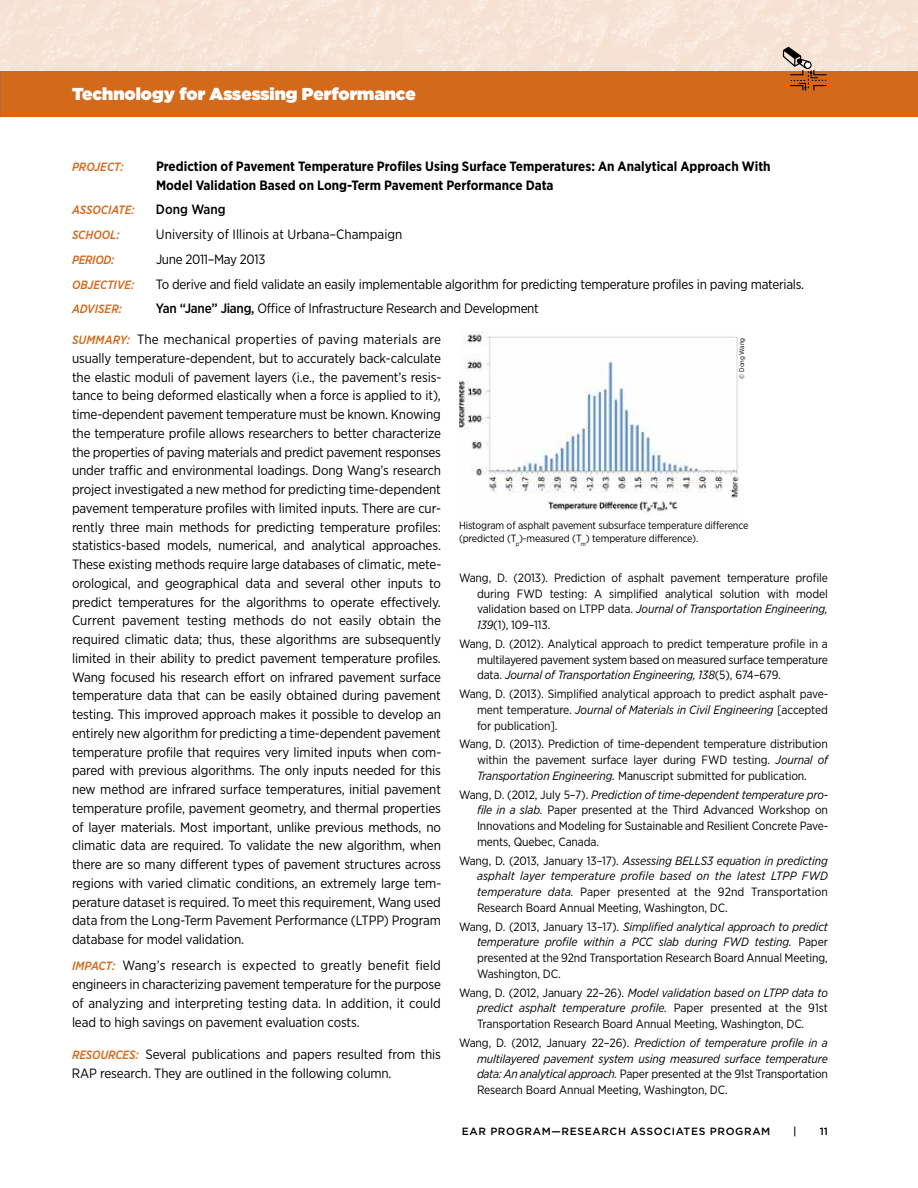
<style>
.page{position:relative;width:918px;height:1188px;background:#fff}
.page>*{position:absolute;margin:0;border:0;box-sizing:border-box;transform-origin:0 0}
.t1{font:900 17.25px "Gotham";color:#fff}
.t2{font:13.5px/18.8px "Gotham Narrow";letter-spacing:-.02em;color:#000;text-align:justify}
.t3{font:700 13.5px/18.8px "Gotham Narrow";color:#000}
.t4{font:13.5px "Gotham Narrow";color:#000}
.t5{font:500 13.5px "Gotham Narrow";color:#000}
.t6{font:12px/15.8px "Gotham Narrow";letter-spacing:-.01em;color:#000;text-align:justify}
.t7{font:italic 12px/15.8px "Gotham Narrow";letter-spacing:-.01em;color:#000;text-align:justify}
.t8{font:italic 500 12px "Gotham Narrow";color:#d3691b}
.t9{font:10.5px/12.8px "Gotham Narrow";letter-spacing:-.015em;color:#000}
.t10{font:500 10.5px "Gotham";letter-spacing:.06em;color:#000}
.t11{font:500 10.5px "Gotham";color:#000}
.t12{font:6.75px "Gotham Narrow";letter-spacing:-.005em;color:#000}
.s1{font-weight:500}
.s2{font-weight:500;font-style:italic;font-size:12px;color:#d3691b}
.s3{font-style:italic}
.s4{font-style:normal}
</style>
<div class="page">
<img style="left:0;top:0;width:918px;height:72px">
<div style="left:0;top:72px;width:918px;height:45px;background:#d3691b"></div>
<svg style="left:783px;top:47px;width:43px;height:44px"></svg>
<img style="left:459px;top:332px;width:280px;height:181px">
<p class="t1" style="left:72px;top:82px;width:345px">Technology for Assessing Performance</p>
<p class="t8" style="left:72px;top:159px;width:53px">PROJECT:</p>
<p class="t3" style="left:156px;top:157px;width:616px">Prediction of Pavement Temperature Profiles Using Surface Temperatures: An Analytical Approach With<br>Model Validation Based on Long-Term Pavement Performance Data</p>
<p class="t8" style="left:72px;top:203px;width:64px">ASSOCIATE:</p>
<p class="t5" style="left:156px;top:202px;width:71px">Dong Wang</p>
<p class="t8" style="left:72px;top:228px;width:49px">SCHOOL:</p>
<p class="t4" style="left:156px;top:226px;width:248px">University of Illinois at Urbana–Champaign</p>
<p class="t8" style="left:72px;top:252px;width:44px">PERIOD:</p>
<p class="t2" style="left:156px;top:250px;width:111px">June 2011–May 2013</p>
<p class="t8" style="left:72px;top:277px;width:64px">OBJECTIVE:</p>
<p class="t2" style="left:156px;top:275px;width:650px">To derive and field validate an easily implementable algorithm for predicting temperature profiles in paving materials.</p>
<p class="t8" style="left:72px;top:302px;width:52px">ADVISER:</p>
<p class="t2" style="left:156px;top:299px;width:384px"><span class="s1">Yan “Jane” Jiang,</span> Office of Infrastructure Research and Development</p>
<p class="t2" style="left:72px;top:330px;width:371px"><span class="s2">SUMMARY:</span> The mechanical properties of paving materials are usually temperature-dependent, but to accurately back-calculate the elastic moduli of pavement layers (i.e., the pavement’s resis&shy;tance to being deformed elastically when a force is applied to it), time-dependent pavement temperature must be known. Knowing the temperature profile allows researchers to better characterize the properties of paving materials and predict pavement responses under traffic and environmental loadings. Dong Wang’s research project investigated a new method for predicting time-dependent pavement temperature profiles with limited inputs. There are cur&shy;rently three main methods for predicting temperature profiles: statistics-based models, numerical, and analytical approaches.<br>These existing methods require large databases of climatic, mete&shy;orological, and geographical data and several other inputs to predict temperatures for the algorithms to operate effectively.<br>Current pavement testing methods do not easily obtain the required climatic data; thus, these algorithms are subsequently limited in their ability to predict pavement temperature profiles.<br>Wang focused his research effort on infrared pavement surface temperature data that can be easily obtained during pavement testing. This improved approach makes it possible to develop an entirely new algorithm for predicting a time-dependent pavement temperature profile that requires very limited inputs when com&shy;pared with previous algorithms. The only inputs needed for this new method are infrared surface temperatures, initial pavement temperature profile, pavement geometry, and thermal properties of layer materials. Most important, unlike previous methods, no climatic data are required. To validate the new algorithm, when there are so many different types of pavement structures across regions with varied climatic conditions, an extremely large tem&shy;perature dataset is required. To meet this requirement, Wang used data from the Long-Term Pavement Performance (LTPP) Program database for model validation.</p>
<p class="t8" style="left:72px;top:959px;width:13px">IMPACT</p>
<p class="t12" style="left:738px;top:379px;width:42px;rotate:-90deg">© Dong Wang</p>
<p class="t9" style="left:459px;top:519px;width:291px">Histogram of asphalt pavement subsurface temperature difference (predicted (T<sub>p</sub>)-measured (T<sub>m</sub>) temperature difference).</p>
<p class="t6" style="left:477px;top:570px;width:353px;text-indent:-18px">Wang, D. (2013). Prediction of asphalt pavement temperature profile during FWD testing: A simplified analytical solution with model validation based on LTPP data. <span class="s3">Journal of Transportation Engineering, 139</span>(1), 109–113.</p>
<p class="t6" style="left:477px;top:636px;width:353px;text-indent:-18px">Wang, D. (2012). Analytical approach to predict temperature profile in a multilayered pavement system based on measured surface temperature data. <span class="s3">Journal of Transportation Engineering, 138</span>(5), 674–679.</p>
<p class="t6" style="left:477px;top:686px;width:353px;text-indent:-18px">Wang, D. (2013). Simplified analytical approach to predict asphalt pave&shy;ment temperature. <span class="s3">Journal of Materials in Civil Engineering</span> [accepted for publication].</p>
<p class="t6" style="left:477px;top:736px;width:353px;text-indent:-18px">Wang, D. (2013). Prediction of time-dependent temperature distribution within the pavement surface layer during FWD testing. <span class="s3">Journal of Transportation Engineering.</span> Manuscript submitted for publication.</p>
<p class="t6" style="left:477px;top:786px;width:353px;text-indent:-18px">Wang, D. (2012, July 5–7). <span class="s3">Prediction of time-dependent temperature pro&shy;file in a slab.</span> Paper presented at the Third Advanced Workshop on Innovations and Modeling for Sustainable and Resilient Concrete Pave&shy;ments, Quebec, Canada.</p>
<p class="t6" style="left:477px;top:852px;width:353px;text-indent:-18px">Wang, D. (2013, January 13–17). <span class="s3">Assessing BELLS3 equation in predicting asphalt layer temperature profile based on the latest LTPP FWD temperature data.</span> Paper presented at the 92nd Transportation Research Board Annual Meeting, Washington, DC.</p>
<p class="t6" style="left:477px;top:918px;width:353px;text-indent:-18px">Wang, D. (2013, January 13–17). <span class="s3">Simplified analytical approach to predict temperature profile within a PCC slab during FWD testing.</span> Paper presented at the 92nd Transportation Research Board Annual Meeting, Washington, DC.</p>
<p class="t6" style="left:477px;top:984px;width:353px;text-indent:-18px">Wang, D. (2012, January 22–26). <span class="s3">Model validation based on LTPP data to predict asphalt temperature profile.</span> Paper presented at the 91st Transportation Research Board Annual Meeting, Washington, DC.</p>
<p class="t7" style="left:477px;top:1035px;width:352px;text-indent:-18px"><span class="s4">Wang, D. (2012, January 22–26).</span> Prediction of temperature profile in a multilayered pavement system using measured surface temperature data: An analytical approach. <span class="s4">Paper presented at the 91st Transportation Research Board Annual Meeting, Washington, DC.</span></p>
<p class="t2" style="left:72px;top:956px;width:371px;text-indent:40px"><span class="s2">:</span> Wang’s research is expected to greatly benefit field engineers in characterizing pavement temperature for the purpose of analyzing and interpreting testing data. In addition, it could lead to high savings on pavement evaluation costs.</p>
<p class="t2" style="left:72px;top:1045px;width:371px"><span class="s2">RESOURCES:</span> Several publications and papers resulted from this<br>RAP research. They are outlined in the following column.</p>
<p class="t10" style="left:462px;top:1124px;width:132px">EAR PROGRAM—RESEAR</p>
<p class="t10" style="left:610px;top:1124px;width:162px">CH ASSOCIATES PROGRAM</p>
<p class="t10" style="left:793px;top:1124px;width:5px">|</p>
<p class="t11" style="left:820px;top:1124px;width:10px">11</p>
</div>
